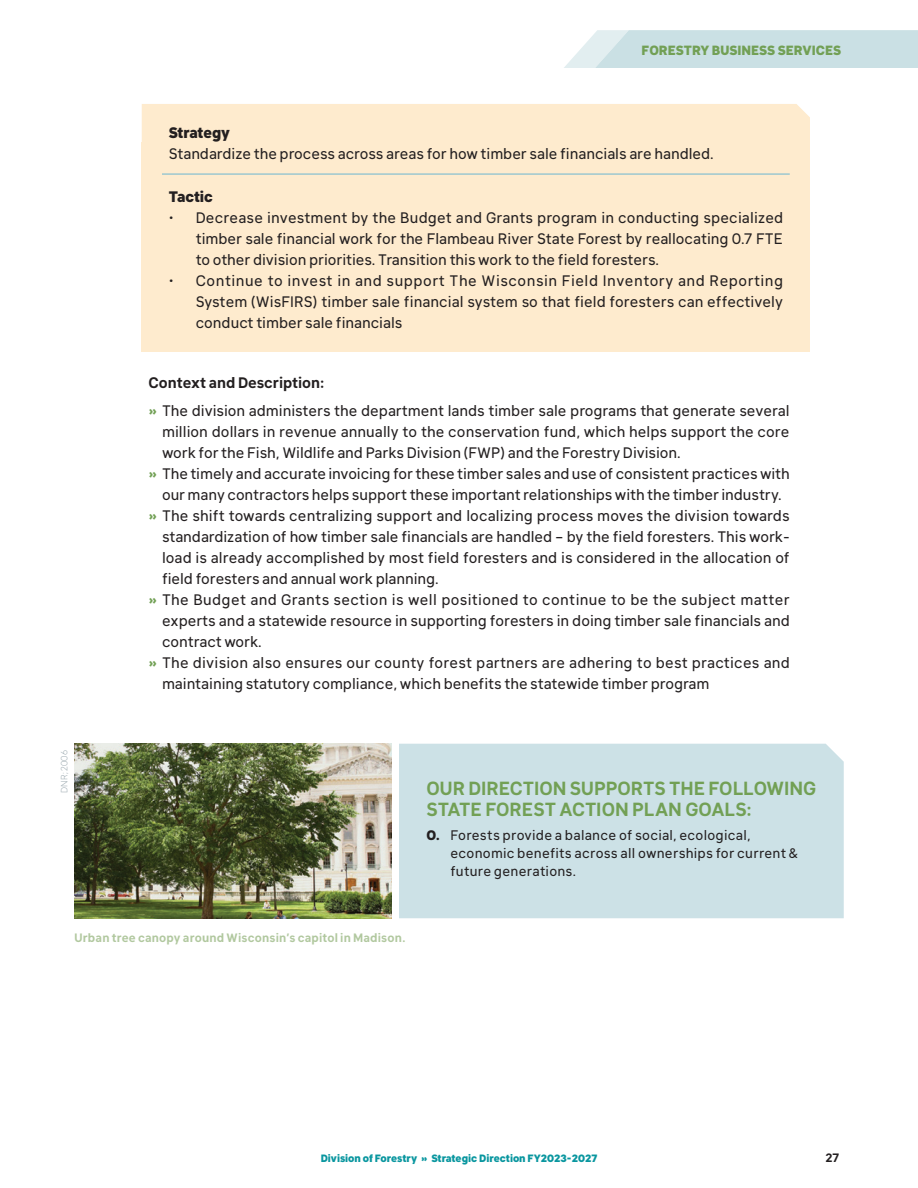
<style>
.page{position:relative;width:918px;height:1188px;background:#fff}
.page>*{position:absolute;margin:0;border:0;box-sizing:border-box;transform-origin:0 0}
.t1{font:700 18.75px/21px "Klima";color:#72a055}
.t2{font:15px/21px "Klima";color:#231f20;text-align:justify}
.t3{font:15px "Klima";letter-spacing:.02em;color:#231f20}
.t4{font:15px "Klima";letter-spacing:.025em;color:#231f20}
.t5{font:800 15px "Klima";letter-spacing:-.005em;color:#231f20}
.t6{font:13.65px/18px "Klima";letter-spacing:.02em;color:#231f20}
.t7{font:800 13.2px "Klima";color:#72a055}
.t8{font:700 12px "Klima";letter-spacing:.015em;color:#b1c89f}
.t9{font:700 12px "Klima";color:#231f20}
.t10{font:800 10.5px "Klima";color:#09969f}
.t11{font:300 9px "Klima";letter-spacing:.025em;color:#91a0a7}
.s1{font-weight:700}
.s2{font-weight:700;color:#72a055}
.s3{font-weight:800;font-size:13.5px}
</style>
<div class="page">
<svg style="left:564px;top:30px;width:354px;height:38px;background:#cee2e6"></svg>
<div style="left:142px;top:104px;width:668px;height:38px;background:#feebce"></div>
<div style="left:142px;top:142px;width:668px;height:40px;background:#feebce"></div>
<div style="left:142px;top:168px;width:668px;height:58px;background:#feebce"></div>
<hr style="left:162px;top:173px;width:628px;height:2px;background:#9dc8d0">
<div style="left:142px;top:206px;width:668px;height:83px;background:#feebce"></div>
<div style="left:142px;top:269px;width:668px;height:83px;background:#feebce"></div>
<div style="left:399px;top:744px;width:445px;height:174px;background:#cce1e6"></div>
<img style="left:74px;top:744px;width:318px;height:174px">
<p class="t7" style="left:642px;top:39px;width:201px">FORESTRY BUSINESS SERVICES</p>
<p class="t5" style="left:169px;top:119px;width:63px">Strategy</p>
<p class="t2" style="left:169px;top:141px;width:546px">Standardize the process across areas for how timber sale financials are handled.</p>
<p class="t5" style="left:169px;top:184px;width:46px">Tactic</p>
<p class="t2" style="left:196px;top:205px;width:589px;text-indent:-27px">• Decrease investment by the Budget and Grants program in conducting specialized timber sale financial work for the Flambeau River State Forest by reallocating 0.7 FTE to other division priorities. Transition this work to the field foresters.</p>
<p class="t2" style="left:196px;top:268px;width:589px;text-indent:-27px">• Continue to invest in and support The Wisconsin Field Inventory and Reporting System (WisFIRS) timber sale financial system so that field foresters can effectively conduct timber sale financials</p>
<p class="t11" style="left:57px;top:793px;width:45px;rotate:-90deg">DNR; 2006</p>
<p class="t2" style="left:148px;top:367px;width:643px;line-height:27.8px"><span class="s1">Context and Description:<br></span><span class="s2">»</span> The division administers the department lands timber sale programs that generate several</p>
<p class="t2" style="left:162px;top:419px;width:629px">million dollars in revenue annually to the conservation fund, which helps support the core</p>
<p class="t2" style="left:162px;top:440px;width:520px">work for the Fish, Wildlife and Parks Division (FWP) and the Forestry Division.</p>
<p class="t2" style="left:148px;top:461px;width:643px"><span class="s2">»</span> The timely and accurate invoicing for these timber sales and use of consistent practices with</p>
<p class="t2" style="left:162px;top:482px;width:621px">our many contractors helps support these important relationships with the timber industry.</p>
<p class="t2" style="left:148px;top:503px;width:643px"><span class="s2">»</span> The shift towards centralizing support and localizing process moves the division towards</p>
<p class="t2" style="left:162px;top:524px;width:629px">standardization of how timber sale financials are handled – by the field foresters. This work-</p>
<p class="t2" style="left:162px;top:545px;width:629px">load is already accomplished by most field foresters and is considered in the allocation of</p>
<p class="t2" style="left:162px;top:566px;width:278px">field foresters and annual work planning.</p>
<p class="t4" style="left:148px;top:587px;width:643px"><span class="s2">»</span> The Budget and Grants section is well positioned to continue to be the subject matter</p>
<p class="t2" style="left:162px;top:608px;width:629px">experts and a statewide resource in supporting foresters in doing timber sale financials and</p>
<p class="t2" style="left:162px;top:629px;width:101px">contract work.</p>
<p class="t3" style="left:148px;top:650px;width:643px"><span class="s2">»</span> The division also ensures our county forest partners are adhering to best practices and</p>
<p class="t2" style="left:162px;top:672px;width:549px">maintaining statutory compliance, which benefits the statewide timber program</p>
<p class="t1" style="left:426px;top:775px;width:392px">OUR DIRECTION SUPPORTS THE FOLLOWING<br>STATE FOREST ACTION PLAN GOALS:</p>
<p class="t6" style="left:450px;top:825px;width:349px;text-indent:-24px"><span class="s3">O.</span> Forests provide a balance of social, ecological, economic benefits across all ownerships for current &amp; future generations.</p>
<p class="t8" style="left:75px;top:928px;width:332px">Urban tree canopy around Wisconsin’s capitol in Madison.</p>
<p class="t10" style="left:321px;top:1149px;width:278px">Division of Forestry » Strategic Direction FY2023-2027</p>
<p class="t9" style="left:825px;top:1148px;width:15px">27</p>
</div>
